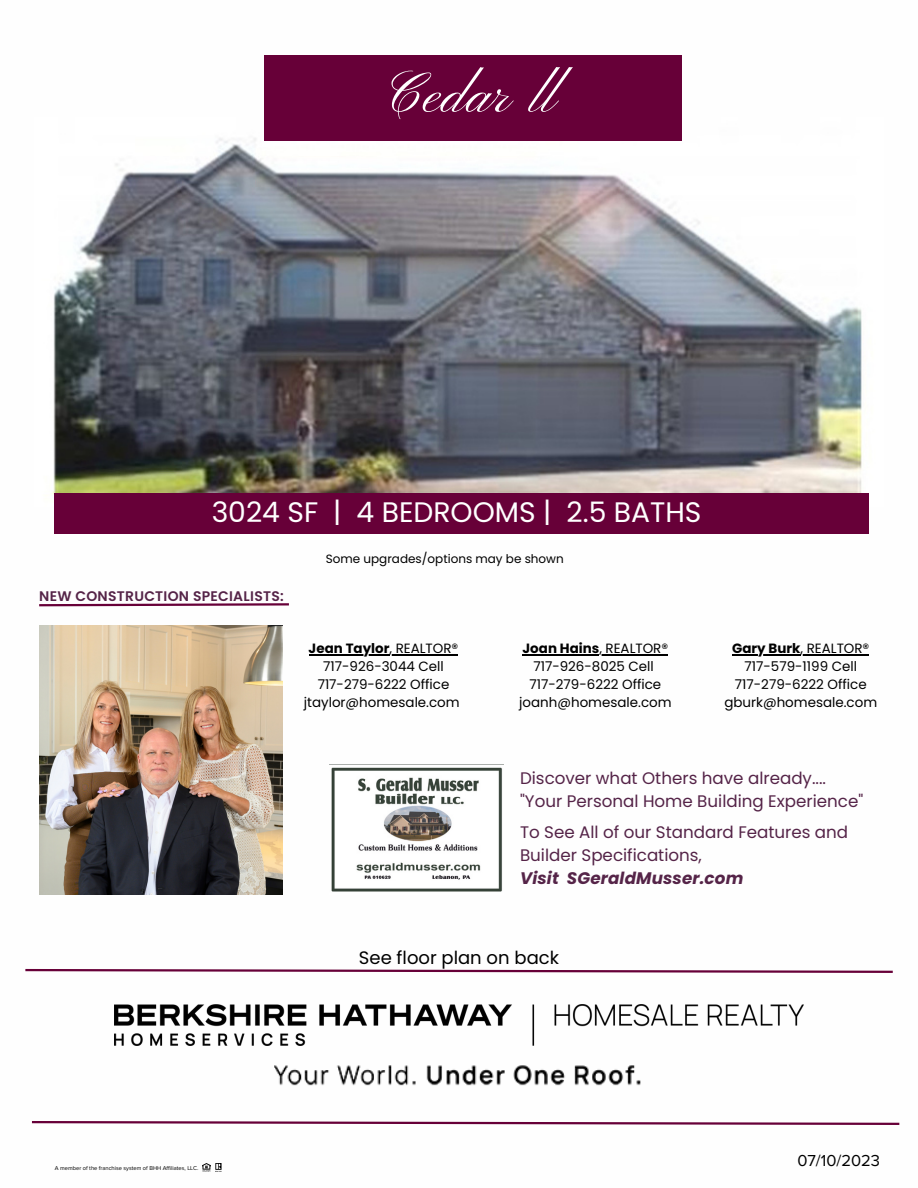
<style>
.page{position:relative;width:918px;height:1188px;background:#fff}
.page>*{position:absolute;margin:0;border:0;box-sizing:border-box;transform-origin:0 0}
.t1{font:57.45px "Pinyon Script";color:#fff}
.t2{font:28.2px "Poppins";color:#fff}
.t3{font:18px "Poppins";color:#000}
.t4{font:16.65px/23px "Poppins";color:#552448}
.t5{font:italic 700 16.65px "Poppins";letter-spacing:.01em;color:#552448}
.t6{font:16.5px "Proxima Nova";color:#000}
.t7{font:600 13.95px "Poppins";letter-spacing:.02em;color:#552448}
.t8{font:13.5px "Poppins";color:#000}
.t9{font:700 13.5px "Poppins";color:#000}
.t10{font:12px "Poppins";color:#000}
.t11{font:5.85px "Proxima Nova";color:#000}
.s1{font-weight:400}
.s2{font-weight:700}
</style>
<div class="page">
<svg style="left:203px;top:1164px;width:19px;height:8px"></svg>
<img style="left:52px;top:138px;width:810px;height:357px">
<div style="left:264px;top:55px;width:418px;height:85px;background:#670038"></div>
<div style="left:54px;top:493px;width:815px;height:41px;background:#670038"></div>
<svg style="left:39px;top:603px;width:250px;height:4px"></svg>
<img style="left:39px;top:625px;width:243px;height:269px">
<hr style="left:309px;top:654px;width:81px;height:1px;background:#000">
<hr style="left:390px;top:654px;width:68px;height:1px;background:#000">
<hr style="left:523px;top:654px;width:76px;height:1px;background:#000">
<hr style="left:599px;top:654px;width:69px;height:1px;background:#000">
<hr style="left:732px;top:654px;width:69px;height:1px;background:#000">
<hr style="left:801px;top:654px;width:68px;height:1px;background:#000">
<img style="left:329px;top:764px;width:174px;height:128px">
<svg style="left:31px;top:1121px;width:869px;height:4px"></svg>
<svg style="left:25px;top:968px;width:868px;height:5px"></svg>
<img style="left:115px;top:1004px;width:688px;height:42px">
<img style="left:274px;top:1065px;width:367px;height:21px">
<p class="t1" style="left:387px;top:62px;width:160px">Cedar l</p>
<p class="t2" style="left:212px;top:492px;width:491px">3024 SF | 4 BEDROOMS | 2.5 BATHS</p>
<p class="t7" style="left:39px;top:586px;width:246px">NEW CONSTRUCTION SPECIALISTS:</p>
<p class="t10" style="left:326px;top:551px;width:240px">Some upgrades/options may be shown</p>
<p class="t9" style="left:309px;top:639px;width:151px">Jean Taylor<span class="s1">, REALTOR®</span></p>
<p class="t8" style="left:323px;top:657px;width:122px">717-926-3044 Cell</p>
<p class="t8" style="left:318px;top:675px;width:133px">717-279-6222 Office</p>
<p class="t8" style="left:304px;top:693px;width:157px">jtaylor@homesale.com</p>
<p class="t9" style="left:523px;top:639px;width:147px">Joan Hains<span class="s1">, REALTOR®</span></p>
<p class="t8" style="left:533px;top:657px;width:122px">717-926-8025 Cell</p>
<p class="t8" style="left:530px;top:675px;width:133px">717-279-6222 Office</p>
<p class="t8" style="left:519px;top:693px;width:154px">joanh@homesale.com</p>
<p class="t8" style="left:732px;top:639px;width:139px"><span class="s2">Gary Burk</span>, REALTOR®</p>
<p class="t8" style="left:745px;top:657px;width:114px">717-579-1199 Cell</p>
<p class="t8" style="left:735px;top:675px;width:133px">717-279-6222 Office</p>
<p class="t8" style="left:724px;top:693px;width:154px">gburk@homesale.com</p>
<p class="t4" style="left:520px;top:767px;width:308px">Discover what Others have already....</p>
<p class="t4" style="left:520px;top:790px;width:345px">"Your Personal Home Building Experience"</p>
<p class="t4" style="left:520px;top:821px;width:330px">To See All of our Standard Features and<br>Builder Specifications,</p>
<p class="t5" style="left:520px;top:867px;width:225px">Visit SGeraldMusser.com</p>
<p class="t3" style="left:359px;top:945px;width:202px">See floor plan on back</p>
<p class="t11" style="left:55px;top:1165px;width:145px">A member of the franchise system of BHH Affiliates, LLC.</p>
<p class="t6" style="left:797px;top:1150px;width:84px">07/10/2023</p>
</div>
